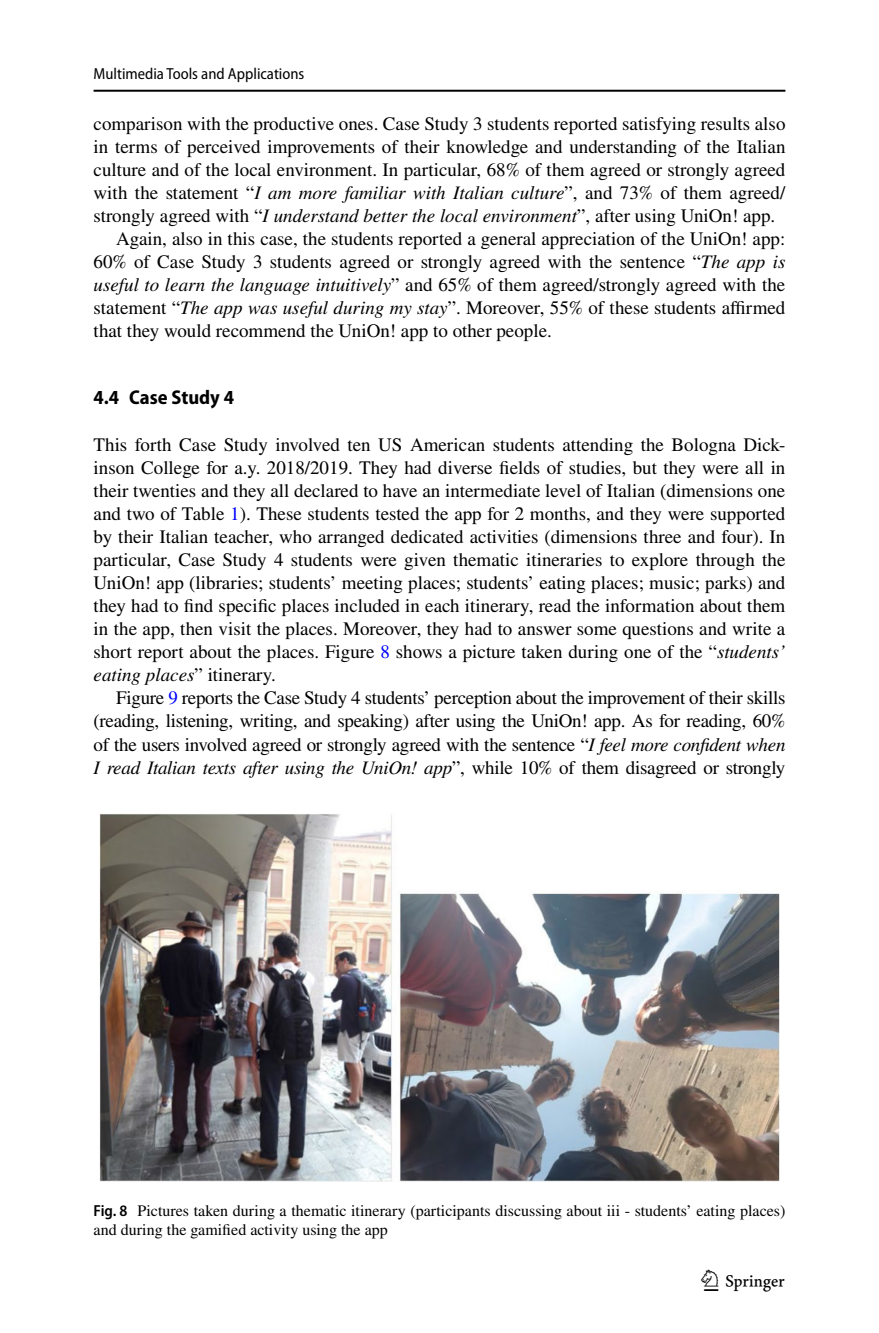
<style>
.page{position:relative;width:879px;height:1333px;background:#fff}
.page>*{position:absolute;margin:0;border:0;box-sizing:border-box;transform-origin:0 0}
.t1{font:30px "Springnew Regular 5";color:#000}
.t2{font:700 semi-condensed 20px "Myriad Pro";color:#000}
.t3{font:19px/23px "STIX";color:#000;text-align:justify}
.t4{font:16px/18.4px "STIX";color:#000}
.t5{font:semi-condensed 16px "Myriad Pro";color:#000}
.s1{font-style:italic}
.s2{color:#00f}
.s3{font-family:"Myriad Pro";font-weight:600;font-stretch:semi-condensed}
</style>
<div class="page">
<hr style="left:94px;top:90px;width:691px;height:2px;background:#000">
<img style="left:99px;top:814px;width:680px;height:367px">
<p class="t5" style="left:94px;top:65px;width:212px">Multimedia Tools and Applications</p>
<p class="t3" style="left:94px;top:113px;width:693px">comparison with the productive ones. Case Study 3 students reported satisfying results also</p>
<p class="t3" style="left:94px;top:136px;width:693px">in terms of perceived improvements of their knowledge and understanding of the Italian</p>
<p class="t3" style="left:94px;top:159px;width:693px">culture and of the local environment. In particular, 68% of them agreed or strongly agreed</p>
<p class="t3" style="left:94px;top:182px;width:693px">with the statement “<span class="s1">I am more familiar with Italian culture</span>”, and 73% of them agreed/</p>
<p class="t3" style="left:94px;top:205px;width:683px">strongly agreed with “<span class="s1">I understand better the local environment</span>”, after using UniOn! app.</p>
<p class="t3" style="left:116px;top:228px;width:670px">Again, also in this case, the students reported a general appreciation of the UniOn! app:</p>
<p class="t3" style="left:94px;top:251px;width:693px">60% of Case Study 3 students agreed or strongly agreed with the sentence “<span class="s1">The app is</span></p>
<p class="t3" style="left:94px;top:274px;width:693px"><span class="s1">useful to learn the language intuitively</span>” and 65% of them agreed/strongly agreed with the</p>
<p class="t3" style="left:94px;top:297px;width:693px">statement “<span class="s1">The app was useful during my stay</span>”. Moreover, 55% of these students affirmed</p>
<p class="t3" style="left:94px;top:320px;width:460px">that they would recommend the UniOn! app to other people.</p>
<p class="t2" style="left:94px;top:386px;width:142px">4.4 Case Study 4</p>
<p class="t3" style="left:94px;top:434px;width:693px">This forth Case Study involved ten US American students attending the Bologna Dick&shy;inson College for a.y. 2018/2019. They had diverse fields of studies, but they were all in their twenties and they all declared to have an intermediate level of Italian (dimensions one and two of Table <span class="s2">1</span>). These students tested the app for 2 months, and they were supported by their Italian teacher, who arranged dedicated activities (dimensions three and four). In particular, Case Study 4 students were given thematic itineraries to explore through the UniOn! app (libraries; students’ meeting places; students’ eating places; music; parks) and they had to find specific places included in each itinerary, read the information about them in the app, then visit the places. Moreover, they had to answer some questions and write a short report about the places. Figure <span class="s2">8</span> shows a picture taken during one of the “<span class="s1">students’ eating places</span>” itinerary.</p>
<p class="t3" style="left:94px;top:687px;width:693px;text-indent:23px">Figure <span class="s2">9</span> reports the Case Study 4 students’ perception about the improvement of their skills (reading, listening, writing, and speaking) after using the UniOn! app. As for reading, 60% of the users involved agreed or strongly agreed with the sentence “<span class="s1">I feel more confident when I read Italian texts after using the UniOn! app</span>”, while 10% of them disagreed or strongly</p>
<p class="t4" style="left:94px;top:1202px;width:693px"><span class="s3">Fig. 8</span> Pictures taken during a thematic itinerary (participants discussing about iii - students’ eating places) and during the gamified activity using the app</p>
<h1 class="t1" style="left:704px;top:1269px;width:83px">1 3</h1>
</div>
